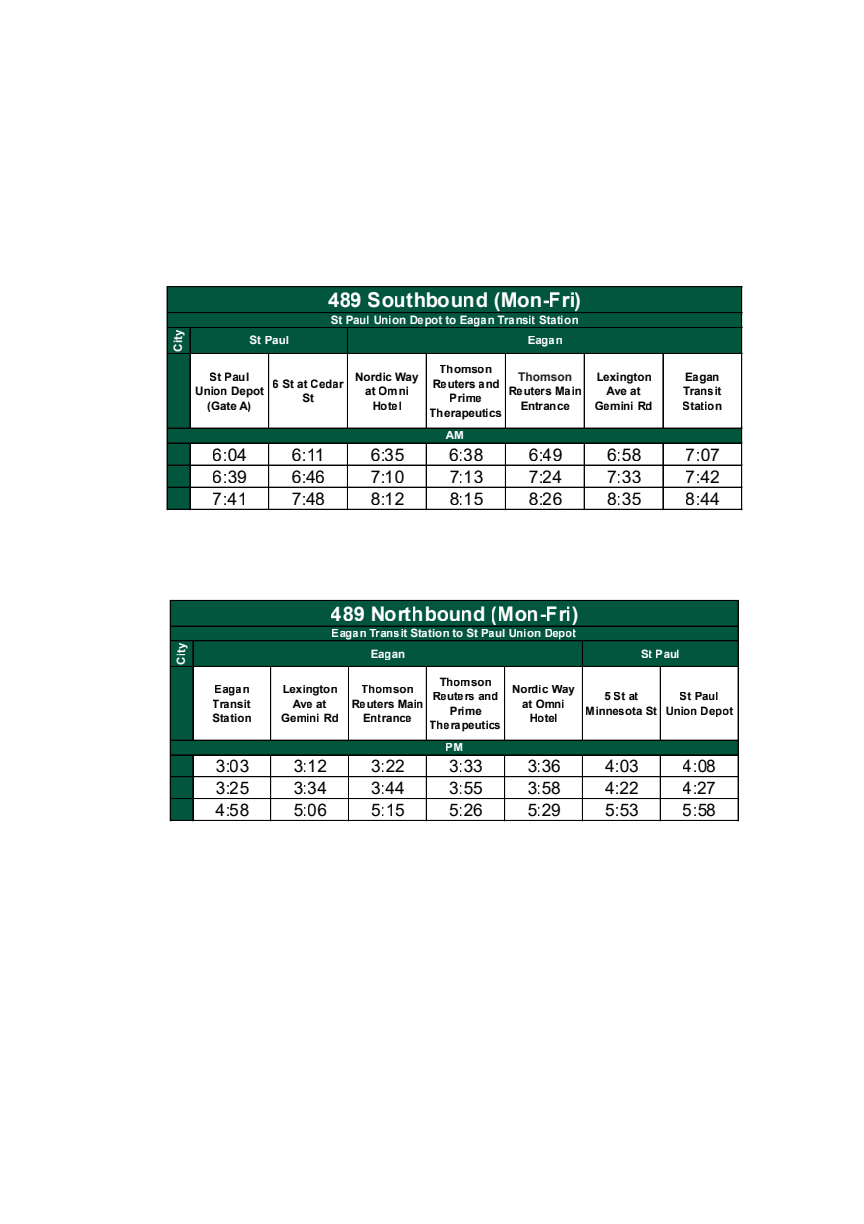
<style>
.page{position:relative;width:864px;height:1224px;background:#fff}
.page>*{position:absolute;margin:0;border:0;box-sizing:border-box;transform-origin:0 0}
.t1{font:700 20.4px "Arial";color:#fff}
.t2{font:700 20.2px "Arial";color:#fff}
.t3{font:17.4px "Arial";color:#010101}
.t4{font:17.2px "Arial";color:#010101}
.t5{font:700 12px "Arial";color:#231f20}
.t6{font:700 11.6px/14.4px "Arial";letter-spacing:-.005em;color:#010101;text-align:center}
.t7{font:700 11.6px "Arial";letter-spacing:-.005em;color:#fff}
</style>
<div class="page">
<div style="left:167px;top:287px;width:575px;height:67px;background:#03563e"></div>
<div style="left:167px;top:354px;width:23px;height:74px;background:#03563e"></div>
<div style="left:167px;top:428px;width:575px;height:15px;background:#03563e"></div>
<div style="left:167px;top:443px;width:23px;height:67px;background:#03563e"></div>
<hr style="left:190px;top:328px;width:1px;height:101px;background:#010101">
<hr style="left:268px;top:354px;width:1px;height:75px;background:#010101">
<hr style="left:269px;top:354px;width:1px;height:75px;background:#010101">
<hr style="left:347px;top:328px;width:1px;height:101px;background:#010101">
<hr style="left:426px;top:354px;width:1px;height:75px;background:#010101">
<hr style="left:505px;top:354px;width:1px;height:75px;background:#010101">
<hr style="left:584px;top:354px;width:1px;height:75px;background:#010101">
<hr style="left:663px;top:354px;width:1px;height:75px;background:#010101">
<hr style="left:167px;top:287px;width:1px;height:223px;background:#010101">
<hr style="left:741px;top:287px;width:1px;height:223px;background:#010101">
<hr style="left:742px;top:287px;width:1px;height:223px;background:#010101">
<hr style="left:190px;top:443px;width:1px;height:67px;background:#010101">
<hr style="left:347px;top:443px;width:1px;height:67px;background:#010101">
<hr style="left:268px;top:444px;width:1px;height:66px;background:#010101">
<hr style="left:269px;top:443px;width:1px;height:67px;background:#010101">
<hr style="left:426px;top:443px;width:1px;height:67px;background:#010101">
<hr style="left:505px;top:443px;width:1px;height:67px;background:#010101">
<hr style="left:584px;top:443px;width:1px;height:67px;background:#010101">
<hr style="left:663px;top:443px;width:1px;height:67px;background:#010101">
<hr style="left:168px;top:286px;width:574px;height:1px;background:#010101">
<hr style="left:168px;top:287px;width:574px;height:1px;background:#010101">
<hr style="left:168px;top:312px;width:574px;height:1px;background:#010101">
<hr style="left:168px;top:313px;width:574px;height:1px;background:#010101">
<hr style="left:168px;top:327px;width:574px;height:1px;background:#010101">
<hr style="left:168px;top:353px;width:574px;height:1px;background:#010101">
<hr style="left:168px;top:428px;width:574px;height:1px;background:#010101">
<hr style="left:168px;top:443px;width:574px;height:1px;background:#010101">
<hr style="left:168px;top:465px;width:574px;height:1px;background:#010101">
<hr style="left:168px;top:487px;width:574px;height:1px;background:#010101">
<hr style="left:168px;top:509px;width:574px;height:1px;background:#010101">
<div style="left:170px;top:601px;width:568px;height:66px;background:#03563e"></div>
<div style="left:170px;top:667px;width:23px;height:74px;background:#03563e"></div>
<div style="left:170px;top:740px;width:568px;height:15px;background:#03563e"></div>
<div style="left:170px;top:755px;width:23px;height:66px;background:#03563e"></div>
<hr style="left:192px;top:641px;width:1px;height:100px;background:#010101">
<hr style="left:193px;top:641px;width:1px;height:100px;background:#010101">
<hr style="left:270px;top:667px;width:1px;height:74px;background:#010101">
<hr style="left:271px;top:667px;width:1px;height:74px;background:#010101">
<hr style="left:348px;top:667px;width:1px;height:74px;background:#010101">
<hr style="left:426px;top:667px;width:1px;height:74px;background:#010101">
<hr style="left:504px;top:667px;width:1px;height:74px;background:#010101">
<hr style="left:505px;top:667px;width:1px;height:74px;background:#010101">
<hr style="left:582px;top:641px;width:1px;height:100px;background:#010101">
<hr style="left:660px;top:667px;width:1px;height:74px;background:#010101">
<hr style="left:170px;top:600px;width:1px;height:221px;background:#010101">
<hr style="left:738px;top:601px;width:1px;height:220px;background:#010101">
<hr style="left:192px;top:755px;width:1px;height:66px;background:#010101">
<hr style="left:193px;top:755px;width:1px;height:66px;background:#010101">
<hr style="left:582px;top:755px;width:1px;height:66px;background:#010101">
<hr style="left:270px;top:755px;width:1px;height:66px;background:#010101">
<hr style="left:271px;top:755px;width:1px;height:66px;background:#010101">
<hr style="left:348px;top:755px;width:1px;height:66px;background:#010101">
<hr style="left:426px;top:755px;width:1px;height:66px;background:#010101">
<hr style="left:504px;top:755px;width:1px;height:66px;background:#010101">
<hr style="left:505px;top:755px;width:1px;height:66px;background:#010101">
<hr style="left:660px;top:755px;width:1px;height:66px;background:#010101">
<hr style="left:171px;top:600px;width:568px;height:1px;background:#010101">
<hr style="left:171px;top:626px;width:568px;height:1px;background:#010101">
<hr style="left:171px;top:640px;width:568px;height:1px;background:#010101">
<hr style="left:171px;top:641px;width:568px;height:1px;background:#010101">
<hr style="left:171px;top:666px;width:568px;height:1px;background:#010101">
<hr style="left:171px;top:740px;width:568px;height:1px;background:#010101">
<hr style="left:171px;top:755px;width:568px;height:1px;background:#010101">
<hr style="left:171px;top:776px;width:568px;height:1px;background:#010101">
<hr style="left:171px;top:777px;width:568px;height:1px;background:#010101">
<hr style="left:171px;top:798px;width:568px;height:1px;background:#010101">
<hr style="left:171px;top:820px;width:568px;height:1px;background:#010101">
<p class="t7" style="left:170px;top:352px;width:23px;rotate:-90deg">City</p>
<h1 class="t1" style="left:328px;top:285px;width:255px">489 Southbound (Mon-Fri)</h1>
<p class="t7" style="left:331px;top:312px;width:249px">St Paul Union Depot to Eagan Transit Station</p>
<p class="t7" style="left:249px;top:332px;width:41px">St Paul</p>
<p class="t7" style="left:528px;top:332px;width:36px">Eagan</p>
<p class="t5" style="left:518px;top:368px;width:56px">Thomson</p>
<p class="t6" style="left:195px;top:370px;width:70px">St Paul<br>Union Depot (Gate A)</p>
<p class="t6" style="left:273px;top:377px;width:73px">6 St at Cedar<br>St</p>
<p class="t6" style="left:355px;top:370px;width:65px">Nordic Way at Omni<br>Hotel</p>
<p class="t6" style="left:430px;top:362px;width:74px">Thomson<br>Reuters and<br>Prime<br>Therapeutics</p>
<p class="t6" style="left:509px;top:384px;width:75px">Reuters Main<br>Entrance</p>
<p class="t7" style="left:446px;top:427px;width:20px">AM</p>
<p class="t6" style="left:595px;top:370px;width:60px">Lexington<br>Ave at<br>Gemini Rd</p>
<p class="t6" style="left:683px;top:370px;width:41px;text-align:left">Eagan<br>Transit<br>Station</p>
<h3 class="t3" style="left:213px;top:442px;width:36px">6:04</h3>
<h3 class="t3" style="left:292px;top:442px;width:34px">6:11</h3>
<h3 class="t3" style="left:370px;top:442px;width:36px">6:35</h3>
<h3 class="t3" style="left:449px;top:442px;width:36px">6:38</h3>
<h3 class="t3" style="left:528px;top:442px;width:36px">6:49</h3>
<h3 class="t3" style="left:607px;top:442px;width:36px">6:58</h3>
<h3 class="t3" style="left:686px;top:442px;width:36px">7:07</h3>
<h3 class="t3" style="left:213px;top:465px;width:36px">6:39</h3>
<h3 class="t3" style="left:292px;top:465px;width:36px">6:46</h3>
<h3 class="t3" style="left:370px;top:465px;width:36px">7:10</h3>
<h3 class="t3" style="left:449px;top:465px;width:36px">7:13</h3>
<h3 class="t3" style="left:528px;top:465px;width:36px">7:24</h3>
<h3 class="t3" style="left:607px;top:465px;width:36px">7:33</h3>
<h3 class="t3" style="left:686px;top:465px;width:36px">7:42</h3>
<h3 class="t3" style="left:213px;top:487px;width:36px">7:41</h3>
<h3 class="t3" style="left:292px;top:487px;width:36px">7:48</h3>
<h3 class="t3" style="left:370px;top:487px;width:36px">8:12</h3>
<h3 class="t3" style="left:449px;top:487px;width:36px">8:15</h3>
<h3 class="t3" style="left:528px;top:487px;width:36px">8:26</h3>
<h3 class="t3" style="left:607px;top:487px;width:36px">8:35</h3>
<h3 class="t3" style="left:686px;top:487px;width:36px">8:44</h3>
<p class="t7" style="left:173px;top:665px;width:23px;rotate:-90deg">City</p>
<h2 class="t2" style="left:331px;top:599px;width:249px">489 Northbound (Mon-Fri)</h2>
<p class="t7" style="left:332px;top:625px;width:246px">Eagan Transit Station to St Paul Union Depot</p>
<p class="t7" style="left:371px;top:645px;width:36px">Eagan</p>
<p class="t7" style="left:641px;top:645px;width:40px">St Paul</p>
<p class="t6" style="left:212px;top:682px;width:40px;text-align:left">Eagan<br>Transit<br>Station</p>
<p class="t6" style="left:281px;top:682px;width:59px">Lexington<br>Ave at<br>Gemini Rd</p>
<p class="t6" style="left:352px;top:682px;width:74px">Thomson<br>Reuters Main<br>Entrance</p>
<p class="t6" style="left:430px;top:675px;width:73px">Thomson<br>Reuters and<br>Prime<br>Therapeutics</p>
<p class="t6" style="left:512px;top:682px;width:64px">Nordic Way at Omni<br>Hotel</p>
<p class="t6" style="left:586px;top:689px;width:73px">5 St at<br>Minnesota St</p>
<p class="t6" style="left:665px;top:689px;width:70px">St Paul<br>Union Depot</p>
<h3 class="t4" style="left:216px;top:754px;width:35px">3:03</h3>
<h3 class="t4" style="left:293px;top:754px;width:35px">3:12</h3>
<h3 class="t4" style="left:371px;top:754px;width:35px">3:22</h3>
<h3 class="t4" style="left:449px;top:754px;width:35px">3:33</h3>
<h3 class="t4" style="left:527px;top:754px;width:35px">3:36</h3>
<h3 class="t4" style="left:605px;top:754px;width:35px">4:03</h3>
<h3 class="t4" style="left:683px;top:754px;width:35px">4:08</h3>
<h3 class="t4" style="left:216px;top:776px;width:35px">3:25</h3>
<h3 class="t4" style="left:293px;top:776px;width:35px">3:34</h3>
<h3 class="t4" style="left:371px;top:776px;width:35px">3:44</h3>
<h3 class="t4" style="left:449px;top:776px;width:35px">3:55</h3>
<h3 class="t4" style="left:527px;top:776px;width:35px">3:58</h3>
<h3 class="t4" style="left:605px;top:776px;width:35px">4:22</h3>
<h3 class="t4" style="left:683px;top:776px;width:35px">4:27</h3>
<h3 class="t4" style="left:216px;top:798px;width:35px">4:58</h3>
<h3 class="t4" style="left:293px;top:798px;width:35px">5:06</h3>
<h3 class="t4" style="left:371px;top:798px;width:35px">5:15</h3>
<h3 class="t4" style="left:449px;top:798px;width:35px">5:26</h3>
<h3 class="t4" style="left:527px;top:798px;width:35px">5:29</h3>
<h3 class="t4" style="left:605px;top:798px;width:35px">5:53</h3>
<h3 class="t4" style="left:683px;top:798px;width:35px">5:58</h3>
<p class="t7" style="left:446px;top:739px;width:19px">PM</p>
</div>
